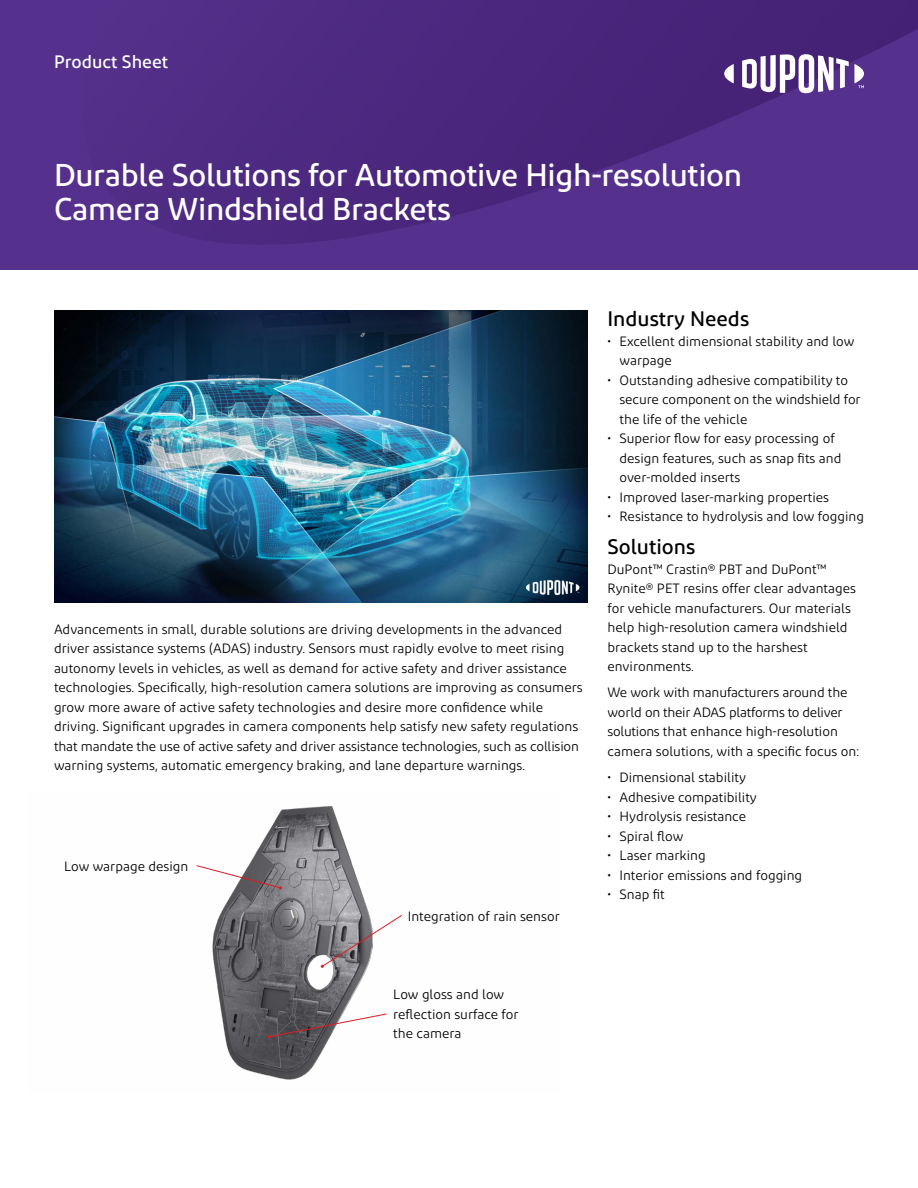
<style>
.page{position:relative;width:918px;height:1188px;background:#fff}
.page>*{position:absolute;margin:0;border:0;box-sizing:border-box;transform-origin:0 0}
.t1{font:500 31.5px/34.5px "Diodrum";letter-spacing:-.01em;color:#fff}
.t2{font:500 21px "Diodrum";color:#000}
.t3{font:500 18px "Diodrum";color:#fff}
.t4{font:13.5px/19.5px "Diodrum";color:#000}
</style>
<div class="page">
<div style="left:0;top:0;width:918px;height:270px;background:#55318d"></div>
<svg style="left:189px;top:0;width:729px;height:245px"></svg>
<svg style="left:724px;top:64px;width:10px;height:19px"></svg>
<svg style="left:742px;top:54px;width:122px;height:39px"></svg>
<img style="left:54px;top:310px;width:533px;height:292px">
<img style="left:212px;top:806px;width:157px;height:274px">
<svg style="left:196px;top:865px;width:86px;height:24px"></svg>
<svg style="left:321px;top:914px;width:81px;height:54px"></svg>
<svg style="left:268px;top:1013px;width:119px;height:25px"></svg>
<h3 class="t3" style="left:54px;top:50px;width:116px">Product Sheet</h3>
<h1 class="t1" style="left:54px;top:157px;width:690px">Durable Solutions for Automotive High-resolution<br>Camera Windshield Brackets</h1>
<p class="t4" style="left:54px;top:619px;width:530px">Advancements in small, durable solutions are driving developments in the advanced driver assistance systems (ADAS) industry. Sensors must rapidly evolve to meet rising autonomy levels in vehicles, as well as demand for active safety and driver assistance technologies. Specifically, high-resolution camera solutions are improving as consumers grow more aware of active safety technologies and desire more confidence while driving. Significant upgrades in camera components help satisfy new safety regulations that mandate the use of active safety and driver assistance technologies, such as collision warning systems, automatic emergency braking, and lane departure warnings.</p>
<p class="t4" style="left:64px;top:856px;width:126px">Low warpage design</p>
<p class="t4" style="left:408px;top:906px;width:153px">Integration of rain sensor</p>
<h2 class="t2" style="left:608px;top:306px;width:143px">Industry Needs</h2>
<p class="t4" style="left:620px;top:331px;width:236px;text-indent:-12px">• Excellent dimensional stability and low warpage</p>
<p class="t4" style="left:620px;top:370px;width:243px;text-indent:-12px">• Outstanding adhesive compatibility to secure component on the windshield for the life of the vehicle</p>
<p class="t4" style="left:620px;top:429px;width:223px;text-indent:-12px">• Superior flow for easy processing of design features, such as snap fits and over-molded inserts</p>
<p class="t4" style="left:608px;top:487px;width:223px">• Improved laser-marking properties</p>
<p class="t4" style="left:608px;top:506px;width:258px">• Resistance to hydrolysis and low fogging</p>
<h2 class="t2" style="left:608px;top:534px;width:89px">Solutions</h2>
<p class="t4" style="left:608px;top:559px;width:250px">DuPont™ Crastin® PBT and DuPont™ Rynite® PET resins offer clear advantages for vehicle manufacturers. Our materials help high-resolution camera windshield brackets stand up to the harshest environments.</p>
<p class="t4" style="left:608px;top:683px;width:254px">We work with manufacturers around the world on their ADAS platforms to deliver solutions that enhance high-resolution camera solutions, with a specific focus on:</p>
<p class="t4" style="left:608px;top:767px;width:140px">• Dimensional stability</p>
<p class="t4" style="left:608px;top:787px;width:151px">• Adhesive compatibility</p>
<p class="t4" style="left:608px;top:806px;width:140px">• Hydrolysis resistance</p>
<p class="t4" style="left:608px;top:826px;width:77px">• Spiral flow</p>
<p class="t4" style="left:608px;top:845px;width:100px">• Laser marking</p>
<p class="t4" style="left:608px;top:865px;width:196px">• Interior emissions and fogging</p>
<p class="t4" style="left:608px;top:884px;width:59px">• Snap fit</p>
<p class="t4" style="left:393px;top:984px;width:127px">Low gloss and low reflection surface for the camera</p>
</div>
